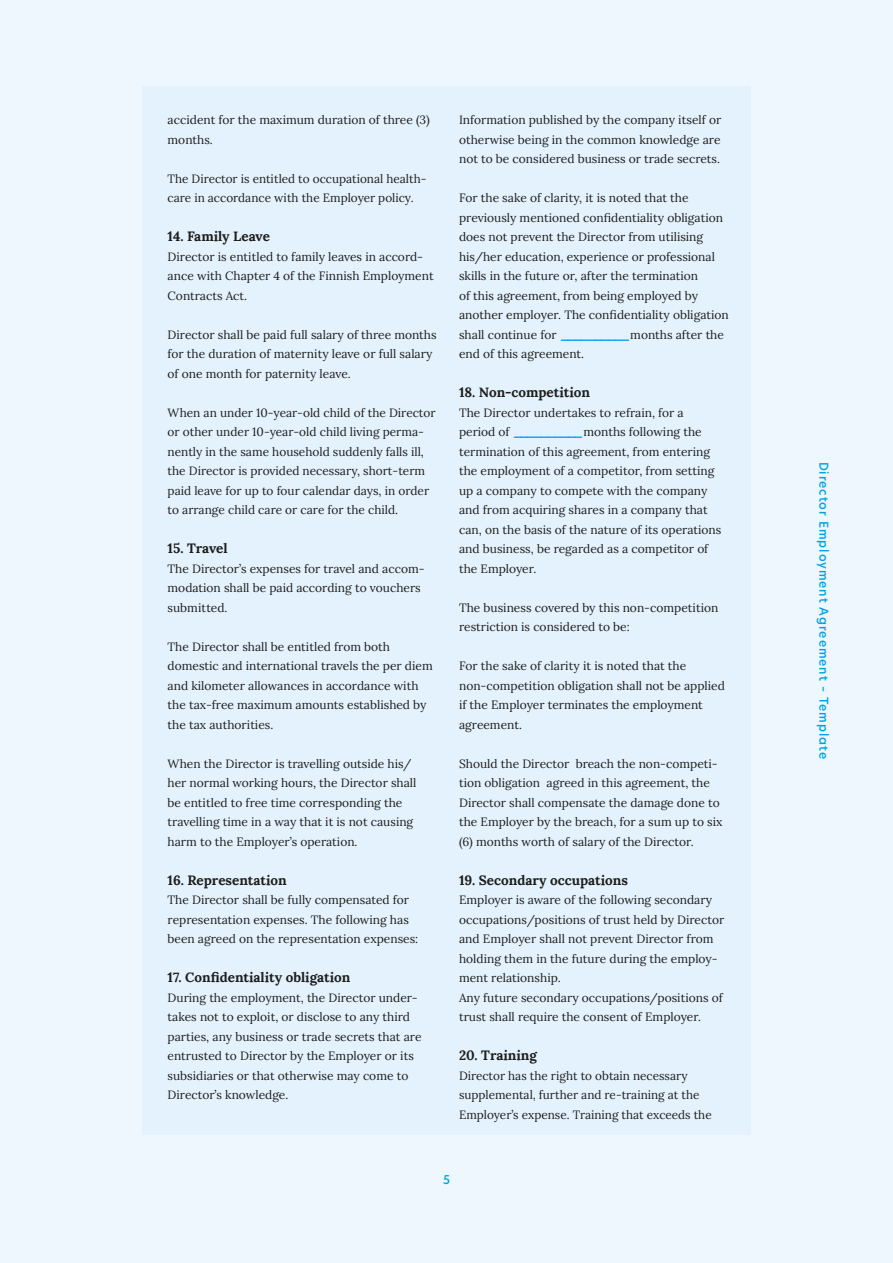
<style>
.page{position:relative;width:893px;height:1263px;background:#edf7fd}
.page>*{position:absolute;margin:0;border:0;box-sizing:border-box;transform-origin:0 0}
._1_ots{font:700 13.5px "Lora";color:#1d1d1b}
._1_leipis{font:12px/19.5px "Lora";color:#1d1d1b}
.t1{font:500 12px "Hero New";letter-spacing:.08em;color:#00a3e2}
.s1{font-weight:700;color:#00a3e2}
</style>
<div class="page">
<div style="left:142px;top:86px;width:608px;height:1049px;background:#e4f2fd"></div>
<p class="_1_leipis" style="left:168px;top:109px;width:264px">accident for the maximum duration of three (3) months.</p>
<p class="_1_leipis" style="left:168px;top:168px;width:260px">The Director is entitled to occupational health&shy;care in accordance with the Employer policy.</p>
<h2 class="_1_ots" style="left:168px;top:225px;width:104px">14. Family Leave</h2>
<p class="_1_leipis" style="left:168px;top:246px;width:268px">Director is entitled to family leaves in accord&shy;ance with Chapter 4 of the Finnish Employment<br>Contracts Act.</p>
<p class="_1_leipis" style="left:168px;top:324px;width:271px">Director shall be paid full salary of three months for the duration of maternity leave or full salary of one month for paternity leave.</p>
<p class="_1_leipis" style="left:168px;top:402px;width:270px">When an under 10-year-old child of the Director or other under 10-year-old child living perma&shy;nently in the same household suddenly falls ill, the Director is provided necessary, short-term paid leave for up to four calendar days, in order to arrange child care or care for the child.</p>
<h2 class="_1_ots" style="left:168px;top:537px;width:62px">15. Travel</h2>
<p class="_1_leipis" style="left:168px;top:558px;width:259px">The Director’s expenses for travel and accom&shy;modation shall be paid according to vouchers submitted.</p>
<p class="_1_leipis" style="left:168px;top:636px;width:267px">The Director shall be entitled from both domestic and international travels the per diem and kilometer allowances in accordance with the tax-free maximum amounts established by the tax authorities.</p>
<p class="_1_leipis" style="left:168px;top:753px;width:250px">When the Director is travelling outside his/ her normal working hours, the Director shall be entitled to free time corresponding the travelling time in a way that it is not causing harm to the Employer’s operation.</p>
<h2 class="_1_ots" style="left:168px;top:868px;width:121px">16. Representation</h2>
<p class="_1_leipis" style="left:168px;top:889px;width:252px">The Director shall be fully compensated for representation expenses. The following has been agreed on the representation expenses:</p>
<h2 class="_1_ots" style="left:168px;top:966px;width:184px">17. Confidentiality obligation</h2>
<p class="_1_leipis" style="left:168px;top:987px;width:255px">During the employment, the Director under&shy;takes not to exploit, or disclose to any third parties, any business or trade secrets that are entrusted to Director by the Employer or its subsidiaries or that otherwise may come to Director’s knowledge.</p>
<p class="_1_leipis" style="left:459px;top:109px;width:264px;text-align:justify">Information published by the company itself or otherwise being in the common knowledge are not to be considered business or trade secrets.</p>
<p class="_1_leipis" style="left:459px;top:187px;width:271px">For the sake of clarity, it is noted that the previously mentioned confidentiality obligation does not prevent the Director from utilising his/her education, experience or professional skills in the future or, after the termination<br>of this agreement, from being employed by another employer. The confidentiality obligation shall continue for <span class="s1">__________</span> months after the end of this agreement.</p>
<h2 class="_1_ots" style="left:459px;top:381px;width:132px">18. Non-competition</h2>
<p class="_1_leipis" style="left:459px;top:402px;width:264px">The Director undertakes to refrain, for a period of <span class="s1">__________</span> months following the termination of this agreement, from entering the employment of a competitor, from setting up a company to compete with the company and from acquiring shares in a company that can, on the basis of the nature of its operations and business, be regarded as a competitor of the Employer.</p>
<p class="_1_leipis" style="left:459px;top:597px;width:261px">The business covered by this non-competition restriction is considered to be:</p>
<p class="_1_leipis" style="left:459px;top:655px;width:267px">For the sake of clarity it is noted that the non-competition obligation shall not be applied if the Employer terminates the employment agreement.</p>
<p class="_1_leipis" style="left:459px;top:753px;width:265px">Should the Director breach the non-competi&shy;tion obligation agreed in this agreement, the Director shall compensate the damage done to the Employer by the breach, for a sum up to six (6) months worth of salary of the Director.</p>
<h2 class="_1_ots" style="left:459px;top:868px;width:170px">19. Secondary occupations</h2>
<p class="_1_leipis" style="left:459px;top:889px;width:267px">Employer is aware of the following secondary occupations/positions of trust held by Director and Employer shall not prevent Director from holding them in the future during the employ&shy;ment relationship.</p>
<p class="_1_leipis" style="left:459px;top:987px;width:265px">Any future secondary occupations/positions of trust shall require the consent of Employer.</p>
<h2 class="_1_ots" style="left:459px;top:1044px;width:79px">20. Training</h2>
<p class="_1_leipis" style="left:459px;top:1065px;width:254px">Director has the right to obtain necessary supplemental, further and re-training at the<br>Employer’s expense. Training that exceeds the</p>
<p class="t1" style="left:443px;top:1172px;width:8px">5</p>
<p class="t1" style="left:832px;top:462px;width:299px;rotate:90deg">Director Employment Agreement – Template</p>
</div>
